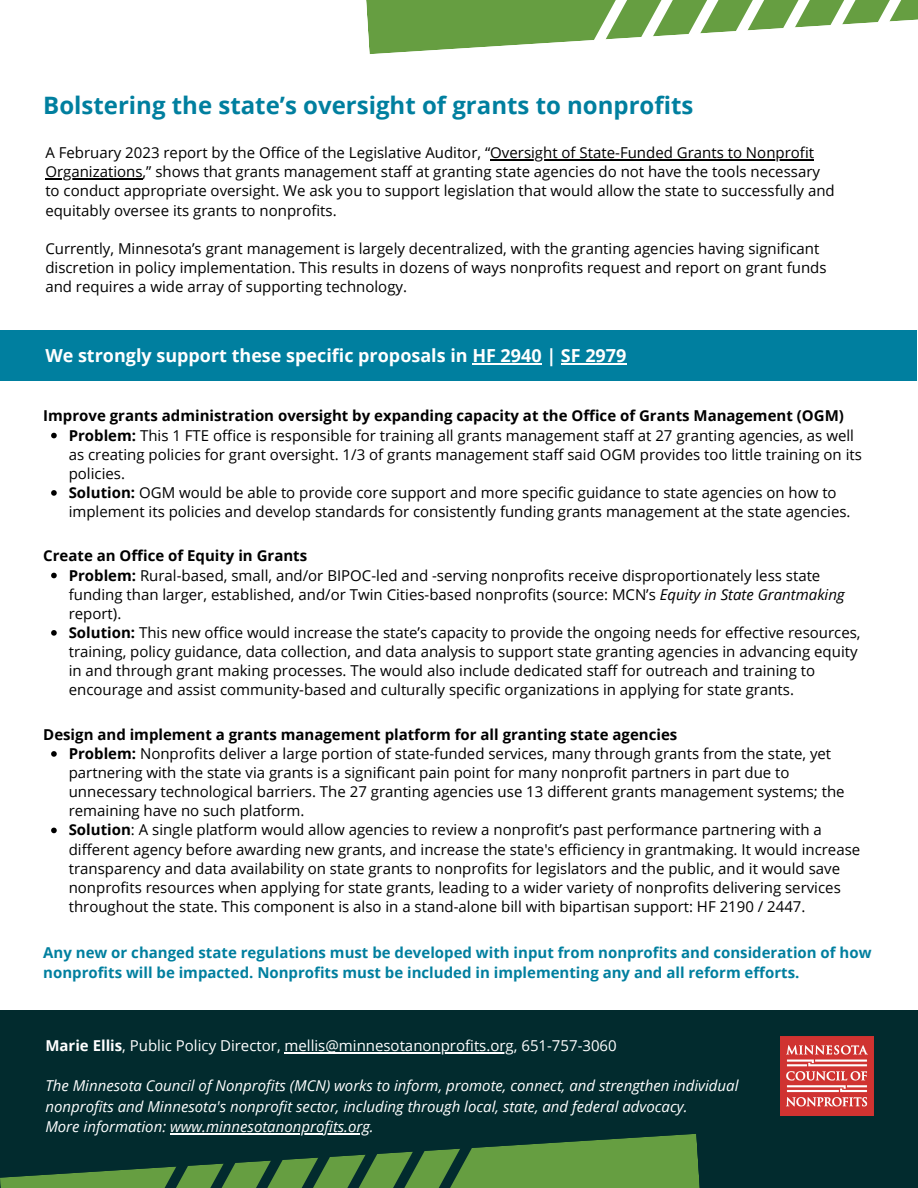
<style>
.page{position:relative;width:918px;height:1188px;background:#fff}
.page>*{position:absolute;margin:0;border:0;box-sizing:border-box;transform-origin:0 0}
.t1{font:700 24px "Open Sans";color:#007f9f}
.t2{font:700 18px "Open Sans";color:#fff}
.t3{font:15px/19.2px "Open Sans";color:#000}
.t4{font:italic 15px/20.2px "Open Sans";color:#fff}
.t5{font:700 15px "Open Sans";color:#000}
.t6{font:700 15px/20.2px "Open Sans";color:#007f9f}
.t7{font:15px "Open Sans";color:#fff}
.s1{font-weight:700}
.s2{font-style:italic}
</style>
<div class="page">
<svg style="left:366px;top:0;width:552px;height:54px"></svg>
<div style="left:0;top:1011px;width:918px;height:177px;background:#022b2e"></div>
<svg style="left:0;top:1134px;width:700px;height:54px"></svg>
<img style="left:781px;top:1037px;width:92px;height:78px">
<div style="left:0;top:331px;width:917px;height:50px;background:#007f9f"></div>
<hr style="left:490px;top:159px;width:324px;height:1px;background:#000">
<hr style="left:45px;top:178px;width:98px;height:2px;background:#000">
<hr style="left:285px;top:1052px;width:229px;height:1px;background:#fff">
<hr style="left:170px;top:1133px;width:200px;height:1px;background:#fff">
<hr style="left:472px;top:364px;width:70px;height:1px;background:#fff">
<hr style="left:561px;top:364px;width:65px;height:1px;background:#fff">
<svg style="left:51px;top:433px;width:6px;height:5px"></svg>
<svg style="left:51px;top:490px;width:6px;height:6px"></svg>
<svg style="left:51px;top:573px;width:6px;height:5px"></svg>
<svg style="left:51px;top:630px;width:6px;height:6px"></svg>
<svg style="left:51px;top:751px;width:6px;height:6px"></svg>
<svg style="left:51px;top:828px;width:6px;height:5px"></svg>
<h1 class="t1" style="left:43px;top:89px;width:652px">Bolstering the state’s oversight of grants to nonprofits</h1>
<p class="t3" style="left:45px;top:143px;width:791px">A February 2023 report by the Office of the Legislative Auditor, “Oversight of State-Funded Grants to Nonprofit Organizations,” shows that grants management staff at granting state agencies do not have the tools necessary to conduct appropriate oversight. We ask you to support legislation that would allow the state to successfully and equitably oversee its grants to nonprofits.</p>
<p class="t3" style="left:45px;top:238px;width:783px">Currently, Minnesota’s grant management is largely decentralized, with the granting agencies having significant discretion in policy implementation. This results in dozens of ways nonprofits request and report on grant funds and requires a wide array of supporting technology.</p>
<p class="t2" style="left:45px;top:343px;width:583px">We strongly support these specific proposals in HF 2940 | SF 2979</p>
<p class="t5" style="left:43px;top:405px;width:802px">Improve grants administration oversight by expanding capacity at the Office of Grants Management (OGM)</p>
<p class="t3" style="left:69px;top:425px;width:795px"><span class="s1">Problem:</span> This 1 FTE office is responsible for training all grants management staff at 27 granting agencies, as well as creating policies for grant oversight. 1/3 of grants management staff said OGM provides too little training on its policies.<br><span class="s1">Solution:</span> OGM would be able to provide core support and more specific guidance to state agencies on how to implement its policies and develop standards for consistently funding grants management at the state agencies.</p>
<p class="t5" style="left:43px;top:545px;width:266px">Create an Office of Equity in Grants</p>
<p class="t3" style="left:69px;top:565px;width:793px"><span class="s1">Problem:</span> Rural-based, small, and/or BIPOC-led and -serving nonprofits receive disproportionately less state funding than larger, established, and/or Twin Cities-based nonprofits (source: MCN’s <span class="s2">Equity in State Grantmaking </span>report).<br><span class="s1">Solution:</span> This new office would increase the state’s capacity to provide the ongoing needs for effective resources, training, policy guidance, data collection, and data analysis to support state granting agencies in advancing equity in and through grant making processes. The would also include dedicated staff for outreach and training to encourage and assist community-based and culturally specific organizations in applying for state grants.</p>
<p class="t5" style="left:43px;top:724px;width:636px">Design and implement a grants management platform for all granting state agencies</p>
<p class="t3" style="left:69px;top:744px;width:793px"><span class="s1">Problem:</span> Nonprofits deliver a large portion of state-funded services, many through grants from the state, yet partnering with the state via grants is a significant pain point for many nonprofit partners in part due to unnecessary technological barriers. The 27 granting agencies use 13 different grants management systems; the remaining have no such platform.<br><span class="s1">Solution</span>: A single platform would allow agencies to review a nonprofit’s past performance partnering with a different agency before awarding new grants, and increase the state's efficiency in grantmaking. It would increase transparency and data availability on state grants to nonprofits for legislators and the public, and it would save nonprofits resources when applying for state grants, leading to a wider variety of nonprofits delivering services throughout the state. This component is also in a stand-alone bill with bipartisan support: HF 2190 / 2447.</p>
<p class="t6" style="left:43px;top:942px;width:830px">Any new or changed state regulations must be developed with input from nonprofits and consideration of how nonprofits will be impacted. Nonprofits must be included in implementing any and all reform efforts.</p>
<p class="t7" style="left:45px;top:1035px;width:573px"><span class="s1">Marie Ellis</span>, Public Policy Director, mellis@minnesotanonprofits.org, 651-757-3060</p>
<p class="t4" style="left:45px;top:1075px;width:695px">The Minnesota Council of Nonprofits (MCN) works to inform, promote, connect, and strengthen individual nonprofits and Minnesota's nonprofit sector, including through local, state, and federal advocacy.<br>More information: www.minnesotanonprofits.org.</p>
</div>
